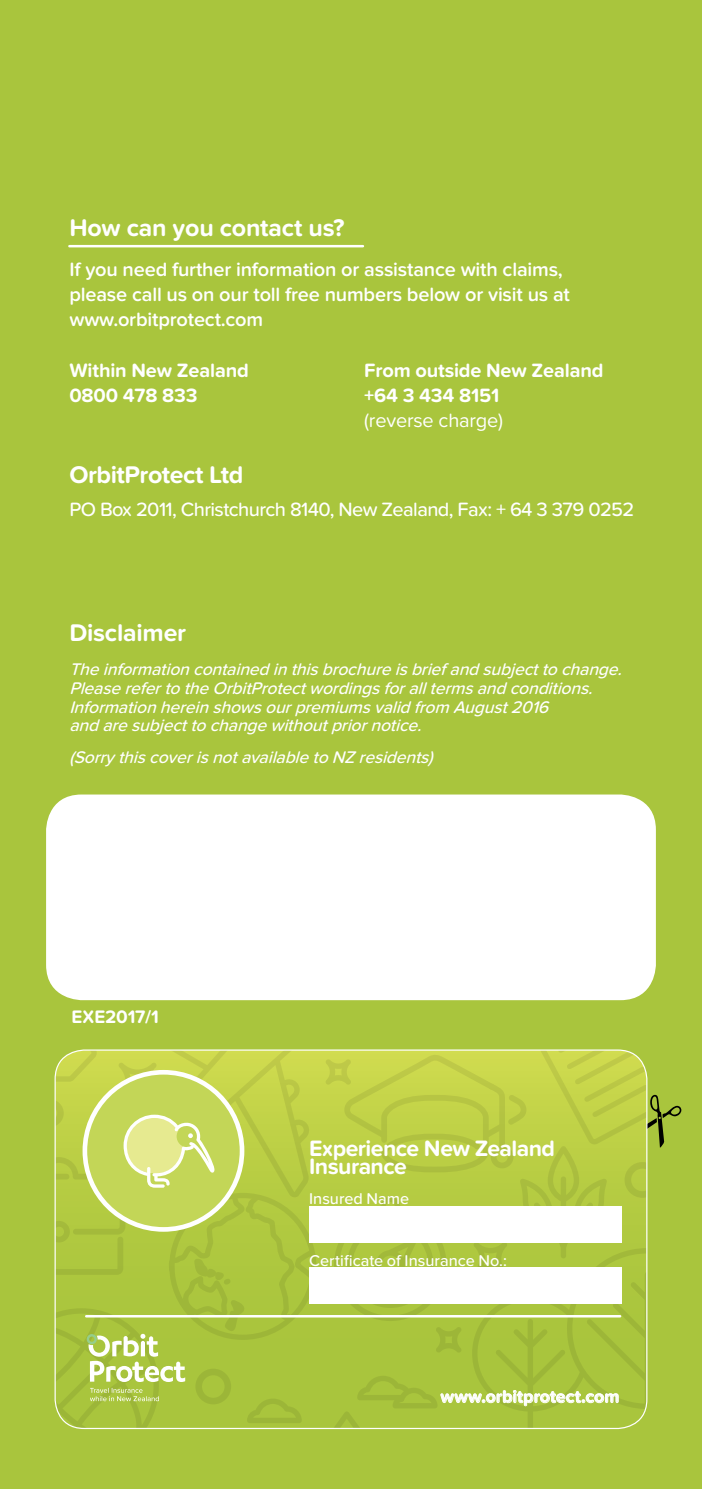
<style>
.page{position:relative;width:702px;height:1489px;background:#fff}
.page>*{position:absolute;margin:0;border:0;box-sizing:border-box;transform-origin:0 0}
.t1{font:700 25px "Proxima Nova Soft";letter-spacing:-.01em;color:#fff}
.t2{font:700 23px/18.2px "Proxima Nova Soft";letter-spacing:-.025em;color:#fff}
.t3{font:600 20px/25px "Proxima Nova Soft";letter-spacing:-.01em;color:#fff}
.t4{font:700 20px/25px "Proxima Nova Soft";letter-spacing:-.01em;color:#fff}
.t5{font:500 20px "Proxima Nova Soft";letter-spacing:-.03em;color:#fff}
.t6{font:20px "Proxima Nova Soft";letter-spacing:-.01em;color:#fff}
.t7{font:700 18.75px "Proxima Nova Soft";letter-spacing:-.01em;color:#fff}
.t8{font:italic 500 17.5px/18.8px "Proxima Nova Soft";color:#fff}
.t9{font:700 17.5px "Proxima Nova Soft";letter-spacing:.005em;color:#fff}
.t10{font:500 16.25px "Proxima Nova Soft";color:#fff}
</style>
<div class="page">
<div style="left:0;top:0;width:702px;height:1488px;background:#a9c53d"></div>
<div style="left:46px;top:794px;width:610px;height:206px;background:#fff;border-radius:35px"></div>
<svg style="left:55px;top:1050px;width:626px;height:378px"></svg>
<div style="left:309px;top:1206px;width:312px;height:37px;background:#fff"></div>
<div style="left:309px;top:1267px;width:312px;height:36px;background:#fff"></div>
<hr style="left:69px;top:245px;width:294px;height:2px;background:#fff">
<h1 class="t1" style="left:69px;top:213px;width:276px">How can you contact us?</h1>
<p class="t3" style="left:69px;top:257px;width:502px">If you need further information or assistance with claims, please call us on our toll free numbers below or visit us at www.orbitprotect.com</p>
<p class="t4" style="left:69px;top:358px;width:181px">Within New Zealand<br>0800 478 833</p>
<p class="t4" style="left:364px;top:358px;width:241px">From outside New Zealand +64 3 434 8151</p>
<p class="t6" style="left:364px;top:408px;width:140px">(reverse charge)</p>
<h1 class="t1" style="left:69px;top:460px;width:175px">OrbitProtect Ltd</h1>
<p class="t5" style="left:69px;top:497px;width:566px">PO Box 2011, Christchurch 8140, New Zealand, Fax: + 64 3 379 0252</p>
<h1 class="t1" style="left:69px;top:618px;width:118px">Disclaimer</h1>
<p class="t8" style="left:69px;top:660px;width:559px">Theinformationcontainedinthisbrochureisbriefandsubjecttochange.<br>PleaserefertotheOrbitProtectwordingsforalltermsandconditions.<br>Informationhereinshowsourpremiumsvalidfrom August2016 andaresubjecttochangewithoutpriornotice.</p>
<p class="t8" style="left:69px;top:748px;width:370px">(SorrythiscoverisnotavailabletoNZresidents)</p>
<p class="t7" style="left:71px;top:1006px;width:89px">EXE2017/1</p>
<h2 class="t2" style="left:309px;top:1139px;width:247px">Experience New Zealand<br>Insurance</h2>
<p class="t10" style="left:309px;top:1189px;width:102px">Insured Name</p>
<p class="t10" style="left:309px;top:1250px;width:199px">Certificate of Insurance No.:</p>
<p class="t9" style="left:440px;top:1386px;width:180px">www.orbitprotect.com</p>
</div>
